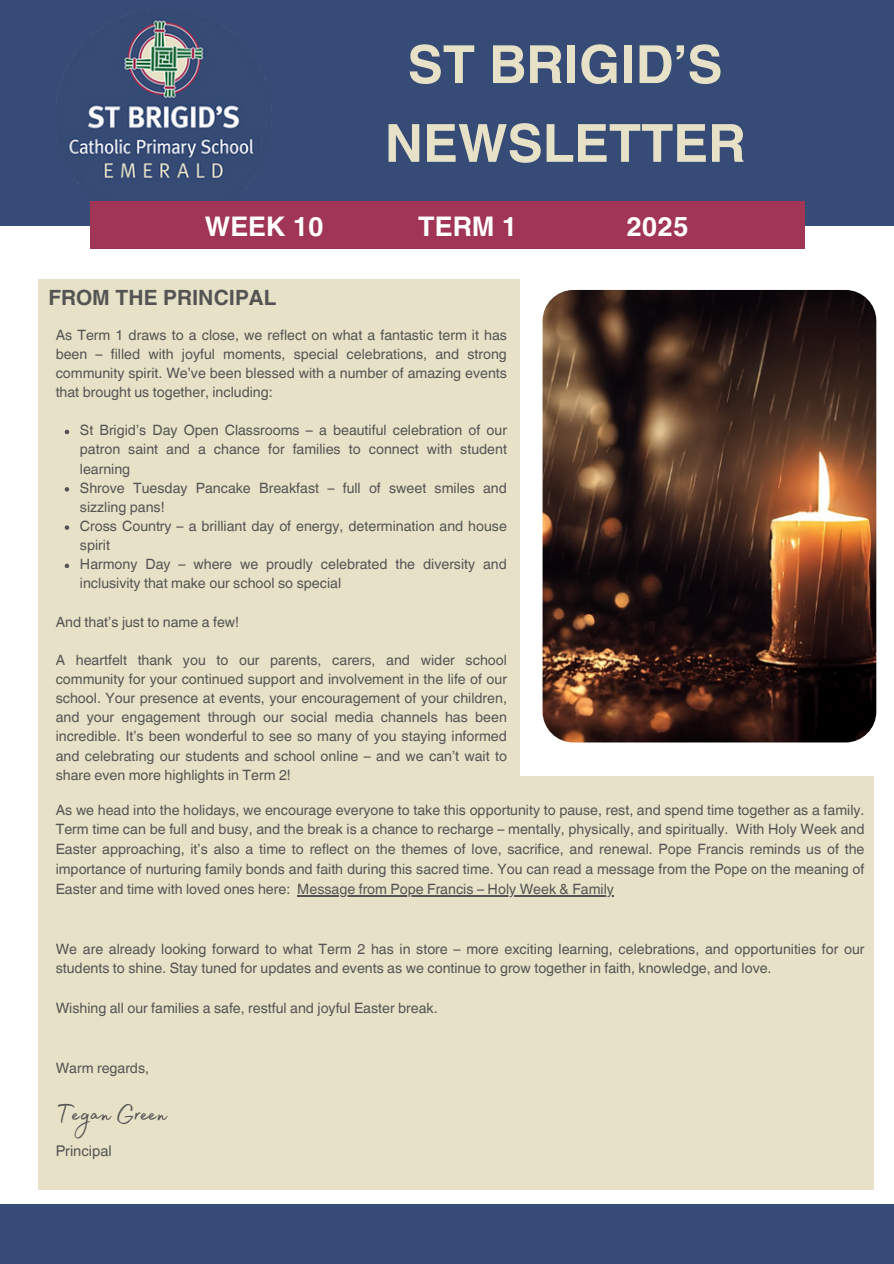
<style>
.page{position:relative;width:894px;height:1264px;background:#fff}
.page>*{position:absolute;margin:0;border:0;box-sizing:border-box;transform-origin:0 0}
.t1{font:700 52.5px/78.8px "Helvetica World";color:#e7e2c7;text-align:center}
.t2{font:32.1px "Madelyn Fill";color:#545454}
.t3{font:700 27px "Helvetica World";color:#fff}
.t4{font:700 21px "Helvetica World";color:#545454}
.t5{font:14.7px "Helvetica World";color:#545454}
.t6{font:14.25px/19.2px "Helvetica World";color:#545454;text-align:justify}
</style>
<div class="page">
<div style="left:0;top:0;width:893px;height:225px;background:#364b75"></div>
<div style="left:0;top:1204px;width:893px;height:59px;background:#364b75"></div>
<img style="left:56px;top:9px;width:217px;height:193px">
<div style="left:90px;top:202px;width:715px;height:47px;background:#a03556"></div>
<div style="left:39px;top:279px;width:481px;height:910px;background:#e7e2c7"></div>
<svg style="left:542px;top:289px;width:335px;height:454px;background:#492e21"></svg>
<svg style="left:65px;top:429px;width:4px;height:5px"></svg>
<svg style="left:65px;top:487px;width:4px;height:4px"></svg>
<svg style="left:65px;top:525px;width:4px;height:5px"></svg>
<svg style="left:65px;top:563px;width:4px;height:5px"></svg>
<div style="left:358px;top:776px;width:515px;height:413px;background:#e7e2c7"></div>
<hr style="left:297px;top:895px;width:316px;height:1px;background:#545454">
<p class="t1" style="left:384px;top:20px;width:362px">ST BRIGID’S<br>NEWSLETTER</p>
<p class="t3" style="left:205px;top:204px;width:120px">WEEK 10</p>
<p class="t3" style="left:418px;top:204px;width:101px">TERM 1</p>
<p class="t3" style="left:626px;top:204px;width:64px">2025</p>
<p class="t4" style="left:48px;top:281px;width:229px">FROM THE PRINCIPAL</p>
<h1 class="t6" style="left:56px;top:325px;width:452px">As Term 1 draws to a close, we reflect on what a fantastic term it has been – filled with joyful moments, special celebrations, and strong community spirit. We’ve been blessed with a number of amazing events that brought us together, including:</h1>
<h3 class="t6" style="left:80px;top:421px;width:428px">St Brigid’s Day Open Classrooms – a beautiful celebration of our patron saint and a chance for families to connect with student learning</h3>
<h4 class="t6" style="left:80px;top:478px;width:428px">Shrove Tuesday Pancake Breakfast – full of sweet smiles and sizzling pans!</h4>
<p class="t6" style="left:80px;top:516px;width:428px">Cross Country – a brilliant day of energy, determination and house spirit</p>
<p class="t6" style="left:80px;top:554px;width:428px">Harmony Day – where we proudly celebrated the diversity and inclusivity that make our school so special</p>
<p class="t6" style="left:56px;top:612px;width:185px">And that’s just to name a few!</p>
<p class="t6" style="left:56px;top:650px;width:452px">A heartfelt thank you to our parents, carers, and wider school community for your continued support and involvement in the life of our school. Your presence at events, your encouragement of your children, and your engagement through our social media channels has been incredible. It’s been wonderful to see so many of you staying informed and celebrating our students and school online – and we can’t wait to share even more highlights in Term 2!</p>
<p class="t6" style="left:56px;top:799px;width:810px;line-height:19.8px">As we head into the holidays, we encourage everyone to take this opportunity to pause, rest, and spend time together as a family.<br>Term time can be full and busy, and the break is a chance to recharge – mentally, physically, and spiritually. With Holy Week and Easter approaching, it’s also a time to reflect on the themes of love, sacrifice, and renewal. Pope Francis reminds us of the importance of nurturing family bonds and faith during this sacred time. You can read a message from the Pope on the meaning of Easter and time with loved ones here:</p>
<p class="t6" style="left:297px;top:879px;width:318px">Message from Pope Francis – Holy Week &amp; Family</p>
<p class="t6" style="left:56px;top:938px;width:810px;line-height:19.8px">We are already looking forward to what Term 2 has in store – more exciting learning, celebrations, and opportunities for our students to shine. Stay tuned for updates and events as we continue to grow together in faith, knowledge, and love.</p>
<p class="t6" style="left:56px;top:998px;width:383px">Wishing all our families a safe, restful and joyful Easter break.</p>
<p class="t6" style="left:56px;top:1058px;width:95px">Warm regards,</p>
<p class="t2" style="left:56px;top:1089px;width:111px">Tegan Green</p>
<p class="t5" style="left:56px;top:1141px;width:58px">Principal</p>
</div>
